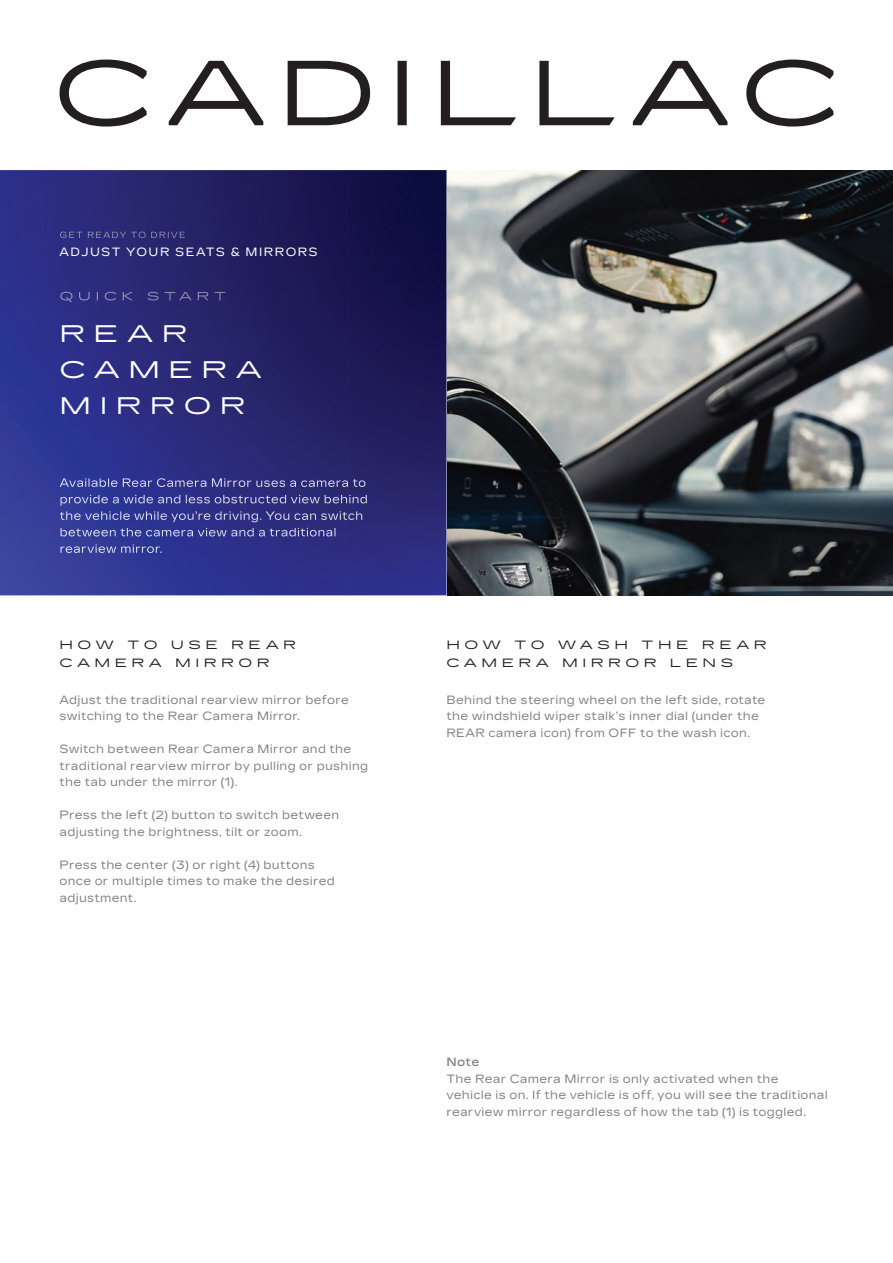
<style>
.page{position:relative;width:893px;height:1263px;background:#fff}
.page>*{position:absolute;margin:0;border:0;box-sizing:border-box;transform-origin:0 0}
.t1{font:expanded 24px/36px "Cadillac Gothic";letter-spacing:.345em;color:#fff}
.t2{font:12px/16.5px "Cadillac Gothic";letter-spacing:.025em;color:#808285}
.t3{font:expanded 12px/18px "Cadillac Gothic";letter-spacing:.37em;color:#231f20}
.t4{font:12px "Cadillac Gothic";letter-spacing:.12em;color:#fff}
.t5{font:500 12px "Cadillac Gothic";color:#808285}
</style>
<div class="page">
<img style="left:446px;top:170px;width:447px;height:425px">
<svg style="left:0;top:170px;width:446px;height:425px;background:#262772"></svg>
<img style="left:60px;top:478px;width:306px;height:9px">
<img style="left:60px;top:495px;width:308px;height:11px">
<img style="left:60px;top:511px;width:303px;height:11px">
<img style="left:60px;top:528px;width:276px;height:8px">
<img style="left:60px;top:544px;width:102px;height:9px">
<svg style="left:60px;top:60px;width:773px;height:67px"></svg>
<img style="left:60px;top:292px;width:165px;height:10px">
<img style="left:60px;top:232px;width:126px;height:6px">
<p class="t4" style="left:60px;top:245px;width:260px">ADJUST YOUR SEATS &amp; MIRRORS</p>
<h1 class="t1" style="left:60px;top:316px;width:204px">REAR<br>CAMERA<br>MIRROR</h1>
<p class="t3" style="left:60px;top:636px;width:238px">HOW TO USE REAR<br>CAMERA MIRROR</p>
<p class="t3" style="left:446px;top:636px;width:322px">HOW TO WASH THE REAR<br>CAMERA MIRROR LENS</p>
<p class="t2" style="left:60px;top:691px;width:291px">Adjust the traditional rearview mirror before switching to the Rear Camera Mirror.</p>
<p class="t2" style="left:60px;top:741px;width:310px">Switch between Rear Camera Mirror and the traditional rearview mirror by pulling or pushing the tab under the mirror (1).</p>
<p class="t2" style="left:60px;top:807px;width:281px">Press the left (2) button to switch between adjusting the brightness, tilt or zoom.</p>
<p class="t2" style="left:60px;top:856px;width:277px">Press the center (3) or right (4) buttons once or multiple times to make the desired adjustment.</p>
<p class="t2" style="left:446px;top:691px;width:320px">Behind the steering wheel on the left side, rotate the windshield wiper stalk’s inner dial (under the<br>REAR camera icon) from OFF to the wash icon.</p>
<p class="t5" style="left:446px;top:1055px;width:34px">Note</p>
<p class="t2" style="left:446px;top:1070px;width:383px">The Rear Camera Mirror is only activated when the<br>vehicle is on. If the vehicle is off, you will see the traditional rearview mirror regardless of how the tab (1) is toggled.</p>
</div>
